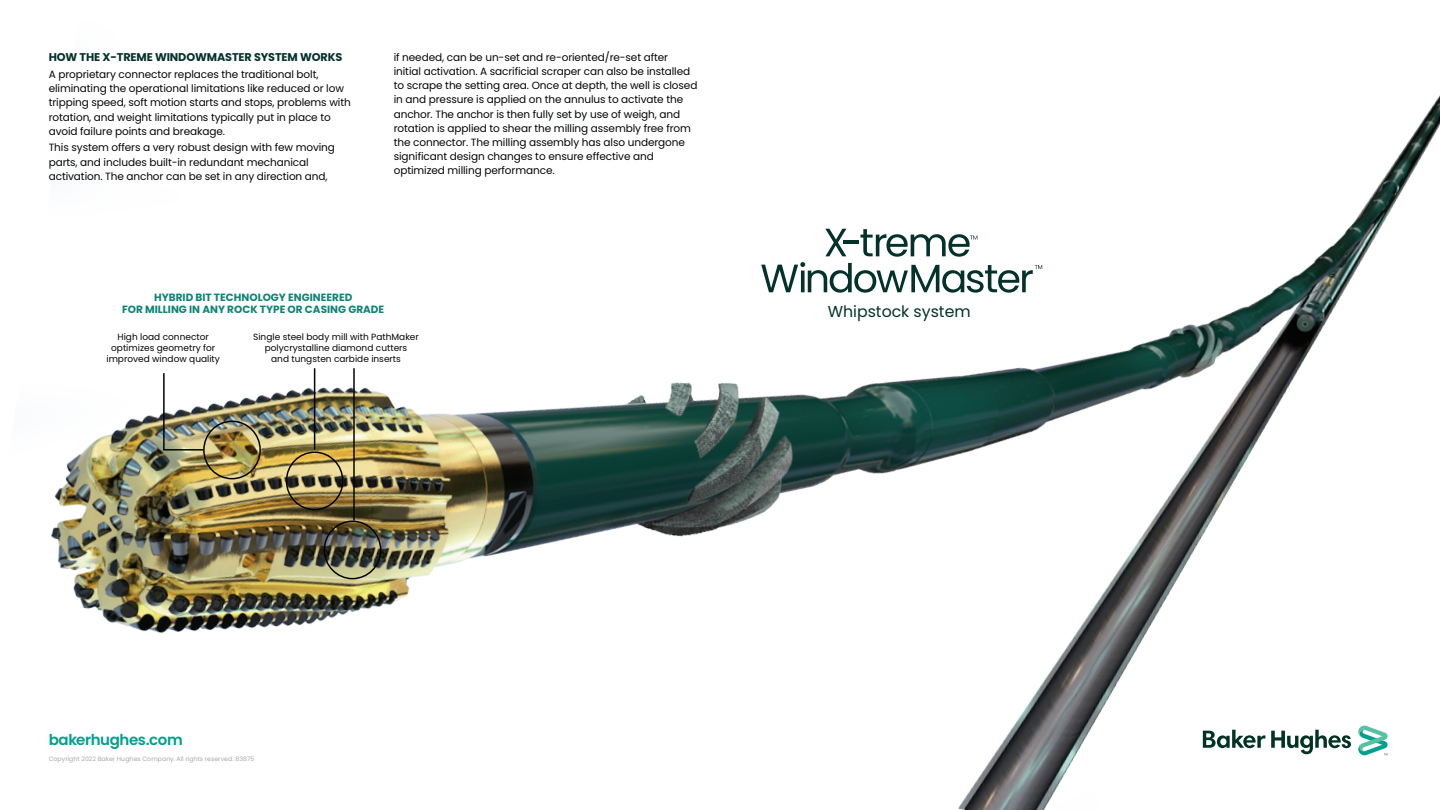
<style>
.page{position:relative;width:1440px;height:810px;background:#fff}
.page>*{position:absolute;margin:0;border:0;box-sizing:border-box;transform-origin:0 0}
.t1{font:15.75px "Poppins";color:#04322a}
.t2{font:600 15px "Poppins";letter-spacing:-.025em;color:#00a08f}
.t3{font:700 11.25px "Poppins";letter-spacing:-.01em;color:#04312a}
.t4{font:10.5px/14.2px "Poppins";letter-spacing:-.01em;color:#040503}
.t5{font:700 10.5px/12.6px "Poppins";color:#0d8474;text-align:center}
.t6{font:9px/10.8px "Poppins";color:#040503;text-align:center}
.t7{font:6.15px "Poppins";letter-spacing:.01em;color:#a8a9ad}
</style>
<div class="page">
<img style="left:51px;top:95px;width:1389px;height:715px">
<svg style="left:1203px;top:725px;width:185px;height:31px"></svg>
<div style="left:203px;top:421px;width:58px;height:58px;border:2px solid #040503;border-radius:50%"></div>
<div style="left:324px;top:520px;width:57px;height:59px;border:2px solid #040503;border-radius:50%"></div>
<div style="left:286px;top:452px;width:58px;height:58px;border:2px solid #040503;border-radius:50%"></div>
<img style="left:162px;top:372px;width:44px;height:79px">
<hr style="left:314px;top:368px;width:1px;height:82px;background:#040503">
<hr style="left:353px;top:368px;width:2px;height:152px;background:#040503">
<svg style="left:761px;top:229px;width:281px;height:64px"></svg>
<p class="t3" style="left:49px;top:51px;width:295px">HOW THE X-TREME WINDOWMASTER SYSTEM WORKS</p>
<p class="t4" style="left:49px;top:67px;width:304px">A proprietary connector replaces the traditional bolt, eliminating the operational limitations like reduced or low tripping speed, soft motion starts and stops, problems with rotation, and weight limitations typically put in place to avoid failure points and breakage.</p>
<p class="t4" style="left:49px;top:141px;width:288px">This system offers a very robust design with few moving parts, and includes built-in redundant mechanical activation. The anchor can be set in any direction and,</p>
<p class="t4" style="left:394px;top:50px;width:305px">if needed, can be un-set and re-oriented/re-set after initial activation. A sacrificial scraper can also be installed to scrape the setting area. Once at depth, the well is closed in and pressure is applied on the annulus to activate the anchor. The anchor is then fully set by use of weigh, and rotation is applied to shear the milling assembly free from the connector. The milling assembly has also undergone significant design changes to ensure effective and optimized milling performance.</p>
<p class="t5" style="left:122px;top:291px;width:264px">HYBRID BIT TECHNOLOGY ENGINEERED<br>FOR MILLING IN ANY ROCK TYPE OR CASING GRADE</p>
<h1 class="t1" style="left:828px;top:302px;width:144px">Whipstock system</h1>
<p class="t6" style="left:106px;top:332px;width:115px">High load connector optimizes geometry for improved window quality</p>
<p class="t6" style="left:253px;top:332px;width:167px">Single steel body mill with PathMaker polycrystalline diamond cutters<br>and tungsten carbide inserts</p>
<h2 class="t2" style="left:49px;top:731px;width:135px">bakerhughes.com</h2>
<p class="t7" style="left:49px;top:756px;width:207px">Copyright 2022 Baker Hughes Company. All rights reserved. 83875</p>
</div>
